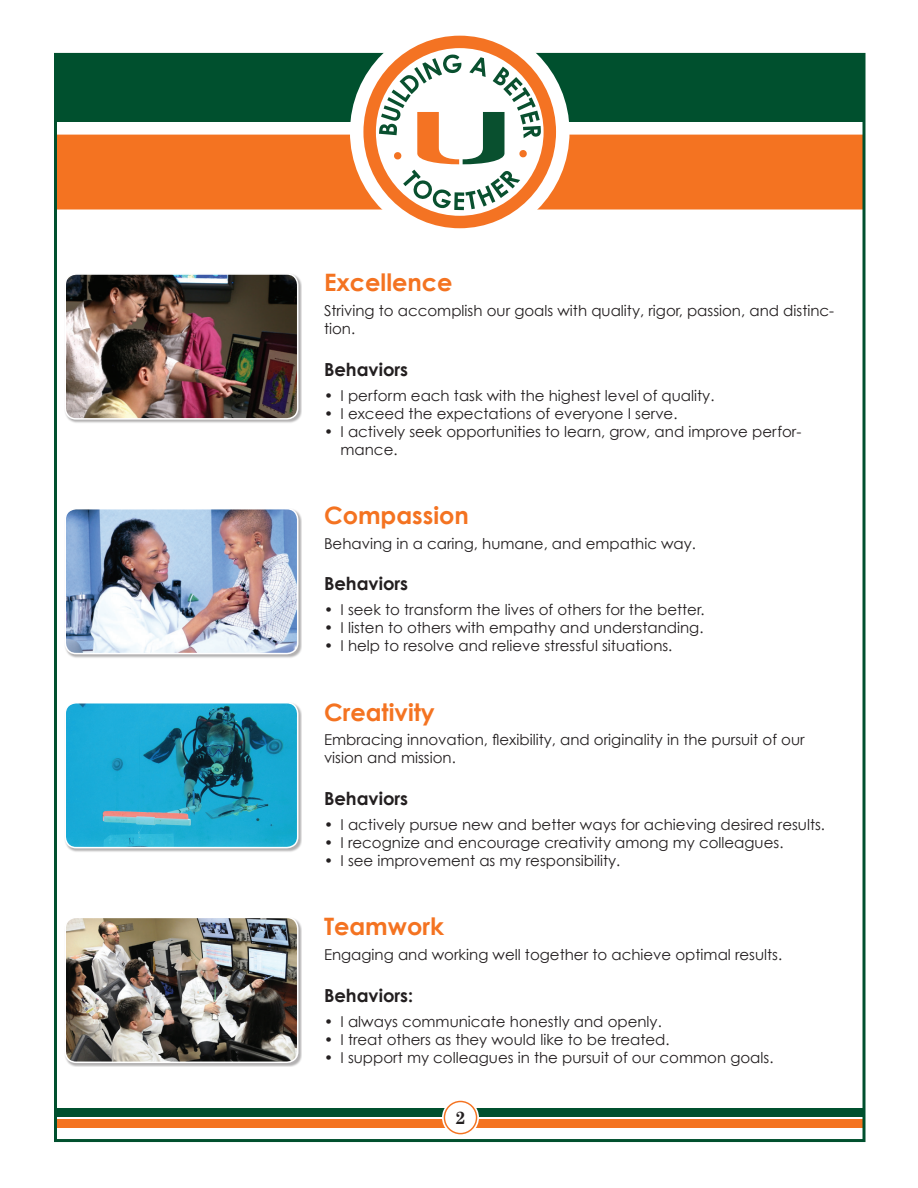
<style>
.page{position:relative;width:918px;height:1188px;background:#fff}
.page>*{position:absolute;margin:0;border:0;box-sizing:border-box;transform-origin:0 0}
.t1{font:700 24px "Century Gothic";color:#f47321}
.t2{font:700 18px "Century Gothic";color:#231f20}
.t3{font:700 18px "Century Schoolbook";color:#231f20}
.t4{font:15px/18px "Century Gothic";color:#231f20}
</style>
<div class="page">
<div style="left:55px;top:54px;width:810px;height:68px;background:#00502e"></div>
<div style="left:55px;top:135px;width:810px;height:75px;background:#f47321;border:2px solid #f47321"></div>
<div style="left:56px;top:1119px;width:810px;height:9px;background:#f47321"></div>
<div style="left:56px;top:1108px;width:810px;height:8px;background:#00502e"></div>
<svg style="left:442px;top:1099px;width:37px;height:37px"></svg>
<svg style="left:444px;top:1101px;width:33px;height:33px"></svg>
<div style="left:445px;top:1102px;width:31px;height:31px;background:#fff;border-radius:50%"></div>
<div style="left:350px;top:22px;width:220px;height:220px;background:#fff;border-radius:50%"></div>
<div style="left:363px;top:36px;width:193px;height:192px;background:#f47323;border-radius:50%"></div>
<div style="left:376px;top:48px;width:168px;height:168px;background:#fff;border-radius:50%"></div>
<svg style="left:403px;top:170px;width:117px;height:40px"></svg>
<svg style="left:379px;top:54px;width:162px;height:110px"></svg>
<div style="left:65px;top:508px;width:237px;height:150px;background:#231f20;opacity:.35"></div>
<img style="left:65px;top:509px;width:233px;height:145px">
<div style="left:65px;top:508px;width:233px;height:146px;border:2px solid #fff;border-radius:11px"></div>
<div style="left:65px;top:273px;width:237px;height:150px;background:#231f20;opacity:.35"></div>
<img style="left:65px;top:274px;width:233px;height:145px">
<div style="left:65px;top:273px;width:233px;height:147px;border:2px solid #fff;border-radius:11px"></div>
<div style="left:65px;top:702px;width:237px;height:150px;background:#231f20;opacity:.35"></div>
<img style="left:65px;top:703px;width:233px;height:145px">
<div style="left:65px;top:702px;width:233px;height:146px;border:2px solid #fff;border-radius:11px"></div>
<div style="left:65px;top:917px;width:237px;height:150px;background:#231f20;opacity:.35"></div>
<img style="left:65px;top:917px;width:233px;height:145px">
<div style="left:65px;top:917px;width:233px;height:146px;border:2px solid #fff;border-radius:11px"></div>
<h1 class="t1" style="left:324px;top:267px;width:130px">Excellence</h1>
<p class="t4" style="left:324px;top:301px;width:512px">Striving to accomplish our goals with quality, rigor, passion, and distinc&shy;tion.</p>
<p class="t2" style="left:324px;top:358px;width:86px">Behaviors</p>
<p class="t4" style="left:324px;top:386px;width:392px">• I perform each task with the highest level of quality.</p>
<p class="t4" style="left:324px;top:404px;width:355px">• I exceed the expectations of everyone I serve.</p>
<p class="t4" style="left:340px;top:422px;width:462px;text-indent:-16px">• I actively seek opportunities to learn, grow, and improve perfor&shy;mance.</p>
<h1 class="t1" style="left:324px;top:500px;width:146px">Compassion</h1>
<p class="t4" style="left:324px;top:534px;width:374px">Behaving in a caring, humane, and empathic way.</p>
<p class="t2" style="left:324px;top:573px;width:86px">Behaviors</p>
<p class="t4" style="left:324px;top:601px;width:382px">• I seek to transform the lives of others for the better.</p>
<p class="t4" style="left:324px;top:619px;width:381px">• I listen to others with empathy and understanding.</p>
<p class="t4" style="left:324px;top:637px;width:350px">• I help to resolve and relieve stressful situations.</p>
<h1 class="t1" style="left:324px;top:697px;width:112px">Creativity</h1>
<p class="t4" style="left:324px;top:731px;width:482px">Embracing innovation, flexibility, and originality in the pursuit of our vision and mission.</p>
<p class="t2" style="left:324px;top:787px;width:86px">Behaviors</p>
<p class="t4" style="left:324px;top:815px;width:503px">• I actively pursue new and better ways for achieving desired results.</p>
<p class="t4" style="left:324px;top:833px;width:461px">• I recognize and encourage creativity among my colleagues.</p>
<p class="t4" style="left:324px;top:851px;width:298px">• I see improvement as my responsibility.</p>
<h1 class="t1" style="left:324px;top:911px;width:122px">Teamwork</h1>
<p class="t4" style="left:324px;top:945px;width:460px">Engaging and working well together to achieve optimal results.</p>
<p class="t2" style="left:324px;top:984px;width:91px">Behaviors:</p>
<p class="t4" style="left:324px;top:1012px;width:339px">• I always communicate honestly and openly.</p>
<p class="t4" style="left:324px;top:1030px;width:347px">• I treat others as they would like to be treated.</p>
<p class="t4" style="left:324px;top:1048px;width:451px">• I support my colleagues in the pursuit of our common goals.</p>
<p class="t3" style="left:455px;top:1104px;width:12px">2</p>
</div>
